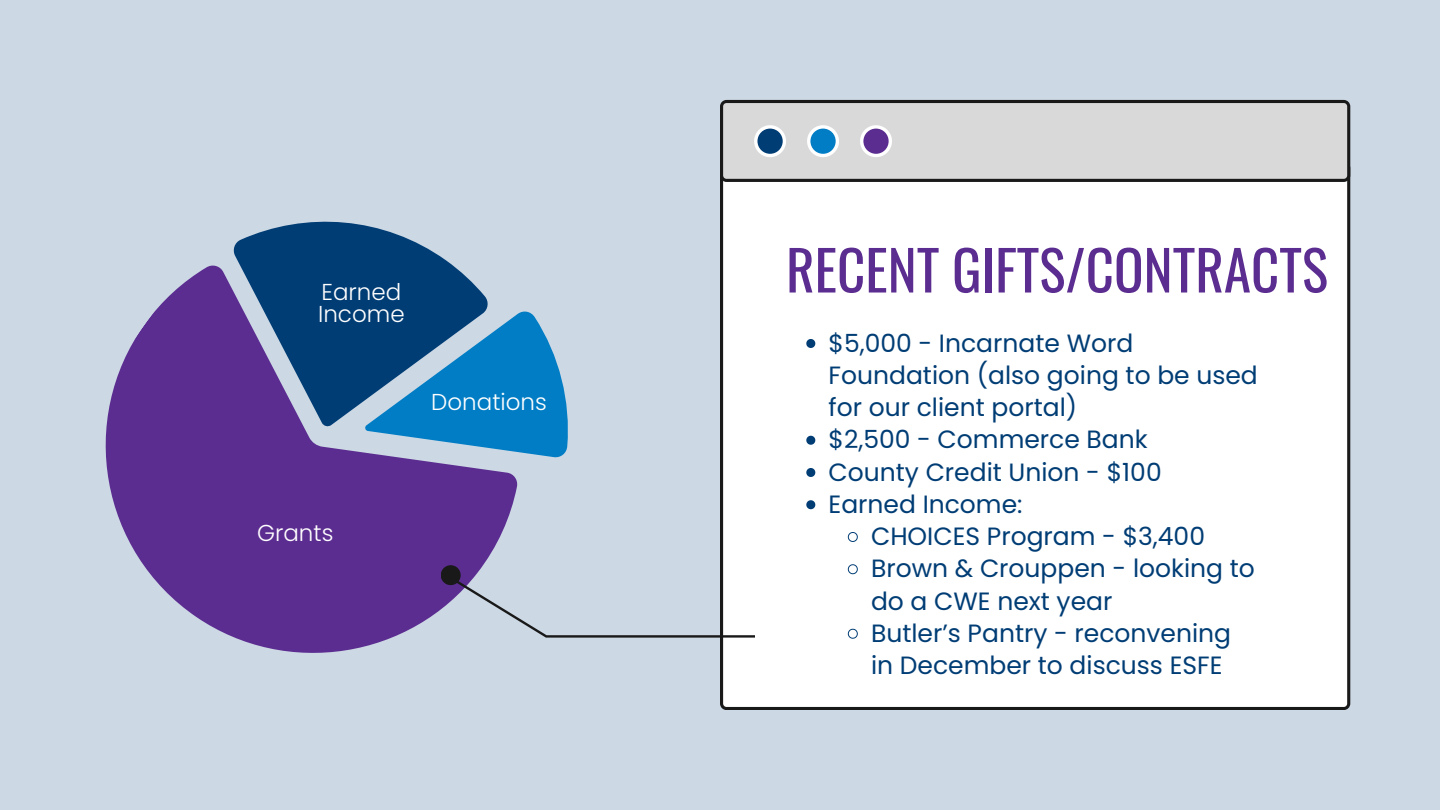
<style>
.page{position:relative;width:1440px;height:810px;background:#ccd8e4}
.page>*{position:absolute;margin:0;border:0;box-sizing:border-box;transform-origin:0 0}
.t1{font:55px "Oswald";color:#5c2d91}
.t2{font:25px "Poppins";color:#003d75}
.t3{font:300 23px/22.5px "Poppins";color:#fff}
</style>
<div class="page">
<div style="left:720px;top:182px;width:630px;height:528px;background:#fff"></div>
<svg style="left:720px;top:100px;width:630px;height:82px;fill:#d9d9d9"></svg>
<svg style="left:754px;top:125px;width:32px;height:32px"></svg>
<div style="left:757px;top:129px;width:26px;height:25px;background:#003d75;border-radius:50%"></div>
<svg style="left:807px;top:125px;width:32px;height:32px"></svg>
<div style="left:810px;top:129px;width:26px;height:25px;background:#007dc5;border-radius:50%"></div>
<svg style="left:860px;top:125px;width:32px;height:32px"></svg>
<div style="left:863px;top:129px;width:26px;height:25px;background:#5c2d91;border-radius:50%"></div>
<svg style="left:105px;top:265px;width:413px;height:388px;fill:#5c2d91"></svg>
<svg style="left:232px;top:221px;width:257px;height:206px;fill:#003d75"></svg>
<svg style="left:364px;top:310px;width:204px;height:148px"></svg>
<svg style="left:441px;top:565px;width:313px;height:73px"></svg>
<svg style="left:806px;top:339px;width:9px;height:9px"></svg>
<svg style="left:806px;top:436px;width:9px;height:9px"></svg>
<svg style="left:806px;top:468px;width:9px;height:9px"></svg>
<svg style="left:806px;top:500px;width:9px;height:9px"></svg>
<svg style="left:847px;top:532px;width:11px;height:10px"></svg>
<svg style="left:847px;top:564px;width:11px;height:11px"></svg>
<svg style="left:847px;top:628px;width:11px;height:11px"></svg>
<p class="t3" style="left:318px;top:281px;width:88px">Earned<br>Income</p>
<p class="t3" style="left:431px;top:391px;width:117px">Donations</p>
<p class="t3" style="left:257px;top:521px;width:78px">Grants</p>
<h1 class="t1" style="left:786px;top:221px;width:543px">RECENT GIFTS/CONTRACTS</h1>
<p class="t2" style="left:829px;top:328px;width:306px">$5,000 - Incarnate Word</p>
<p class="t2" style="left:829px;top:361px;width:431px">Foundation (also going to be used</p>
<p class="t2" style="left:829px;top:393px;width:250px">for our client portal)</p>
<p class="t2" style="left:829px;top:425px;width:321px">$2,500 - Commerce Bank</p>
<p class="t2" style="left:829px;top:457px;width:335px">County Credit Union - $100</p>
<p class="t2" style="left:829px;top:490px;width:195px">Earned Income:</p>
<p class="t2" style="left:871px;top:522px;width:335px">CHOICES Program - $3,400</p>
<p class="t2" style="left:871px;top:554px;width:385px">Brown &amp; Crouppen - looking to</p>
<p class="t2" style="left:871px;top:586px;width:243px">do a CWE next year</p>
<p class="t2" style="left:871px;top:619px;width:362px">Butler’s Pantry - reconvening</p>
<p class="t2" style="left:871px;top:651px;width:353px">in December to discuss ESFE</p>
</div>
